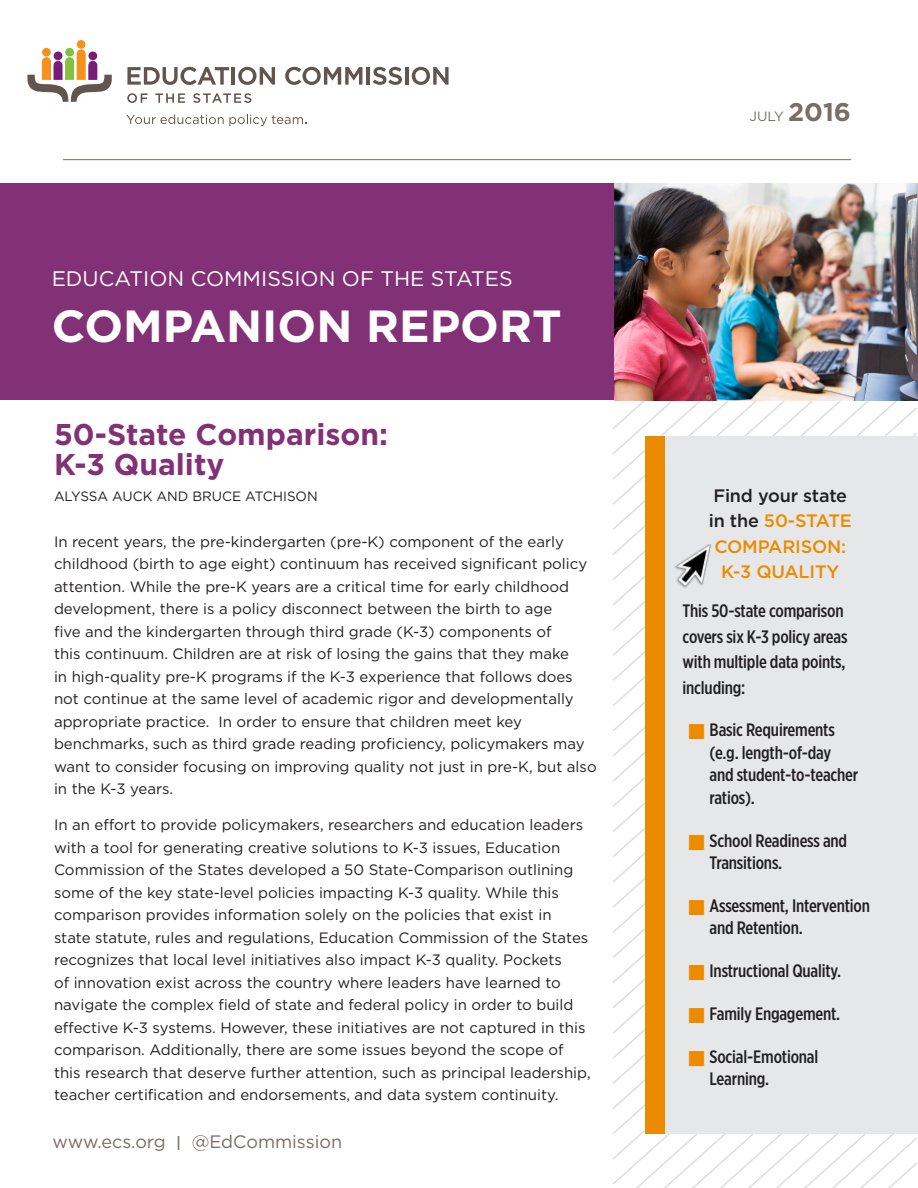
<style>
.page{position:relative;width:918px;height:1188px;background:#fff}
.page>*{position:absolute;margin:0;border:0;box-sizing:border-box;transform-origin:0 0}
.t1{font:700 45px "Gotham";color:#fff}
.Purple_title{font:700 30px/30px "Gotham";color:#833177}
.t2{font:21px "Gotham";color:#fff}
.text_boxes{font:500 18px/22.5px "Gotham X Narrow";letter-spacing:-.01em;color:#231f20}
.text_boxes-2{font:500 18px/25.5px "Gotham";letter-spacing:-.01em;color:#ed8b00;text-align:center}
.t3{font:18px "Gotham";color:#796e65}
.BODY_10_15{font:15px/22.5px "Gotham";color:#231f20}
.Subtitle{font:13.5px "Gotham";color:#231f20}
.t4{font:13.5px "Gotham";color:#796e65}
.s1{font-weight:500;font-size:15px}
.s2{font-weight:700;font-size:25.5px}
.s3{color:#231f20}
</style>
<div class="page">
<svg style="left:613px;top:582px;width:32px;height:151px"></svg>
<svg style="left:613px;top:733px;width:32px;height:151px"></svg>
<svg style="left:613px;top:884px;width:32px;height:151px"></svg>
<svg style="left:613px;top:431px;width:305px;height:25px"></svg>
<svg style="left:611px;top:160px;width:307px;height:271px"></svg>
<div style="left:77px;top:40px;width:9px;height:9px;background:#f6911e;border-radius:50%"></div>
<svg style="left:27px;top:49px;width:85px;height:53px"></svg>
<svg style="left:126px;top:114px;width:180px;height:12px"></svg>
<svg style="left:127px;top:67px;width:102px;height:18px"></svg>
<hr style="left:232px;top:67px;width:3px;height:18px;background:#62544e">
<svg style="left:238px;top:67px;width:37px;height:18px"></svg>
<svg style="left:285px;top:67px;width:77px;height:18px"></svg>
<hr style="left:367px;top:67px;width:3px;height:18px;background:#62544e">
<svg style="left:373px;top:67px;width:29px;height:18px"></svg>
<hr style="left:405px;top:67px;width:4px;height:18px;background:#62544e">
<svg style="left:412px;top:67px;width:37px;height:18px"></svg>
<svg style="left:127px;top:93px;width:21px;height:10px"></svg>
<svg style="left:155px;top:93px;width:30px;height:10px"></svg>
<svg style="left:193px;top:93px;width:58px;height:10px"></svg>
<hr style="left:63px;top:159px;width:788px;height:1px;background:#796e65">
<div style="left:0;top:184px;width:631px;height:216px;background:#833177"></div>
<div style="left:645px;top:437px;width:273px;height:697px;background:#e6e7e9"></div>
<div style="left:645px;top:437px;width:20px;height:697px;background:#ed8b00"></div>
<div style="left:862px;top:143px;width:55px;height:55px;background:#fff"></div>
<img style="left:614px;top:184px;width:304px;height:216px">
<img style="left:675px;top:544px;width:36px;height:44px">
<svg style="left:613px;top:1050px;width:304px;height:138px"></svg>
<p class="t2" style="left:52px;top:265px;width:462px">EDUCATION COMMISSION OF THE STATES</p>
<p class="t1" style="left:52px;top:296px;width:511px">COMPANION REPORT</p>
<p class="Purple_title" style="left:54px;top:420px;width:335px">50-State Comparison:<br>K-3 Quality</p>
<p class="Subtitle" style="left:54px;top:487px;width:265px">ALYSSA AUCK AND BRUCE ATCHISON</p>
<p class="BODY_10_15" style="left:54px;top:530px;width:544px">In recent years, the pre-kindergarten (pre-K) component of the early childhood (birth to age eight) continuum has received significant policy attention. While the pre-K years are a critical time for early childhood development, there is a policy disconnect between the birth to age<br>five and the kindergarten through third grade (K-3) components of<br>this continuum. Children are at risk of losing the gains that they make<br>in high-quality pre-K programs if the K-3 experience that follows does not continue at the same level of academic rigor and developmentally appropriate practice. In order to ensure that children meet key benchmarks, such as third grade reading proficiency, policymakers may want to consider focusing on improving quality not just in pre-K, but also in the K-3 years.</p>
<p class="BODY_10_15" style="left:54px;top:814px;width:538px">In an effort to provide policymakers, researchers and education leaders with a tool for generating creative solutions to K-3 issues, Education Commission of the States developed a 50 State-Comparison outlining some of the key state-level policies impacting K-3 quality. While this comparison provides information solely on the policies that exist in state statute, rules and regulations, Education Commission of the States recognizes that local level initiatives also impact K-3 quality. Pockets<br>of innovation exist across the country where leaders have learned to navigate the complex field of state and federal policy in order to build effective K-3 systems. However, these initiatives are not captured in this comparison. Additionally, there are some issues beyond the scope of this research that deserve further attention, such as principal leadership, teacher certification and endorsements, and data system continuity.</p>
<p class="t3" style="left:52px;top:1131px;width:291px">www.ecs.org <span class="s1">|</span> @EdCommission</p>
<p class="t4" style="left:750px;top:108px;width:103px">JULY <span class="s2">2016</span></p>
<p class="text_boxes-2" style="left:709px;top:482px;width:145px"><span class="s3">Find your state in the</span> 50-STATE<br>COMPARISON:<br>K-3 QUALITY</p>
<p class="text_boxes" style="left:683px;top:598px;width:166px;line-height:25.5px">This 50-state comparison covers six K-3 policy areas with multiple data points, including:</p>
<p class="text_boxes" style="left:710px;top:719px;width:150px">Basic Requirements (e.g. length-of-day and student-to-teacher ratios).</p>
<p class="text_boxes" style="left:710px;top:829px;width:139px">School Readiness and<br>Transitions.</p>
<p class="text_boxes" style="left:710px;top:894px;width:162px">Assessment, Intervention and Retention.</p>
<p class="text_boxes" style="left:710px;top:959px;width:133px">Instructional Quality.</p>
<p class="text_boxes" style="left:710px;top:1002px;width:132px">Family Engagement.</p>
<p class="text_boxes" style="left:710px;top:1045px;width:110px">Social-Emotional<br>Learning.</p>
</div>
